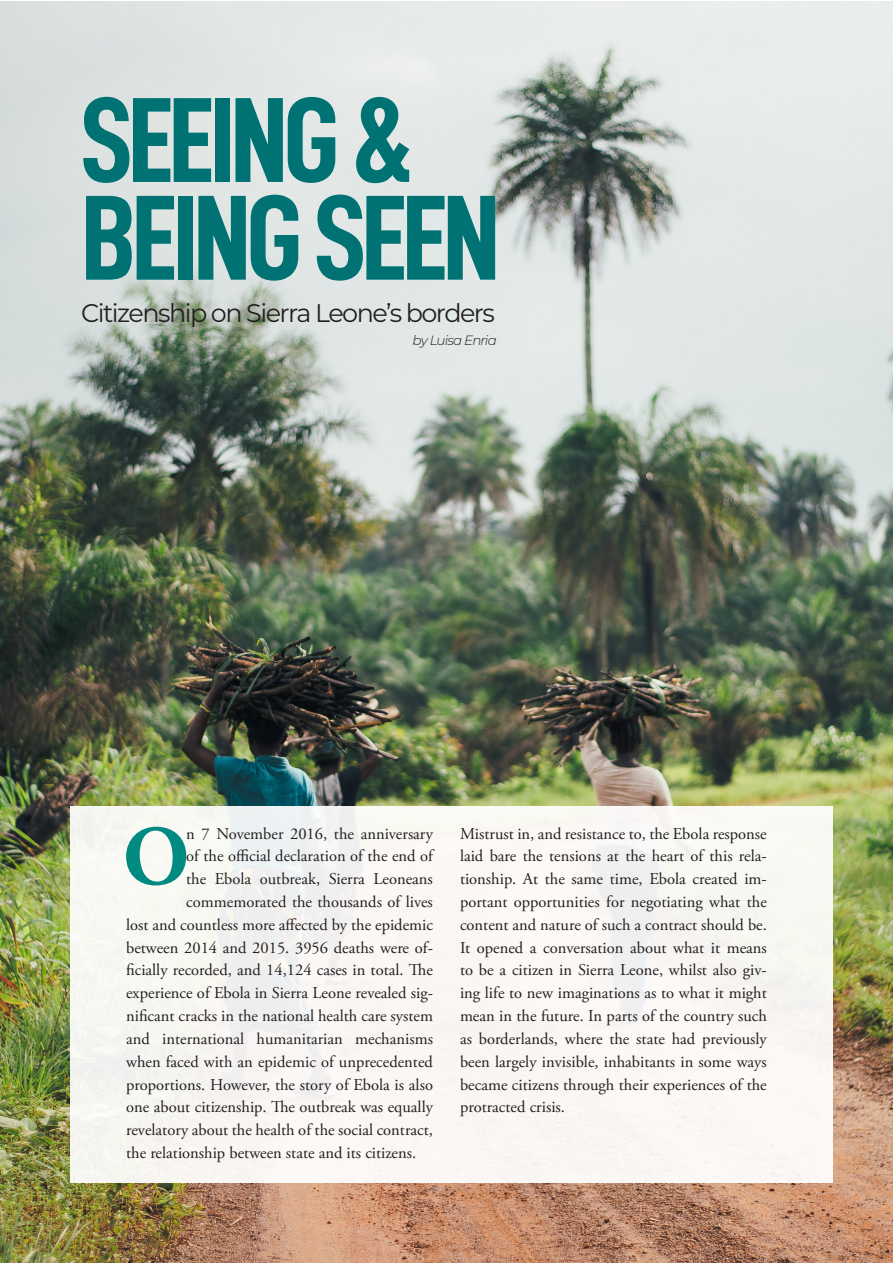
<style>
.page{position:relative;width:893px;height:1263px;background:#fff}
.page>*{position:absolute;margin:0;border:0;box-sizing:border-box;transform-origin:0 0}
.t1{font:121.5px "D DIN Condensed Bold";letter-spacing:-.04em;color:#007274}
.t2{font:25.5px "Montserrat";letter-spacing:-.06em;color:#231f20}
.t3{font:16.5px/22.8px "Adobe Garamond Pro";color:#231f20;text-align:justify}
.t4{font:italic 300 13.5px "Montserrat";letter-spacing:-.06em;color:#231f20}
</style>
<div class="page">
<img style="left:0;top:1px;width:893px;height:1262px">
<div style="left:70px;top:806px;width:763px;height:376px;background:#f9f7f4"></div>
<svg style="left:126px;top:827px;width:60px;height:58px"></svg>
<p class="t1" style="left:81px;top:73px;width:334px">SEEING &amp;</p>
<p class="t1" style="left:81px;top:171px;width:421px">BEING SEEN</p>
<p class="t2" style="left:81px;top:295px;width:415px">Citizenship on Sierra Leone’s borders</p>
<p class="t4" style="left:413px;top:331px;width:86px">by Luisa Enria</p>
<p class="t3" style="left:186px;top:823px;width:248px">n 7 November 2016, the anniversary</p>
<p class="t3" style="left:186px;top:845px;width:248px">of the official declaration of the end of</p>
<p class="t3" style="left:186px;top:868px;width:248px">the Ebola outbreak, Sierra Leoneans</p>
<p class="t3" style="left:186px;top:891px;width:248px">commemorated the thousands of lives</p>
<p class="t3" style="left:126px;top:914px;width:308px">lost and countless more affected by the epidemic</p>
<p class="t3" style="left:126px;top:937px;width:308px">between 2014 and 2015. 3956 deaths were of-</p>
<p class="t3" style="left:126px;top:959px;width:308px">ficially recorded, and 14,124 cases in total. The</p>
<p class="t3" style="left:126px;top:982px;width:308px">experience of Ebola in Sierra Leone revealed sig-</p>
<p class="t3" style="left:126px;top:1005px;width:308px">nificant cracks in the national health care system</p>
<p class="t3" style="left:126px;top:1028px;width:308px">and international humanitarian mechanisms</p>
<p class="t3" style="left:126px;top:1051px;width:308px">when faced with an epidemic of unprecedented</p>
<p class="t3" style="left:126px;top:1073px;width:308px">proportions. However, the story of Ebola is also</p>
<p class="t3" style="left:126px;top:1096px;width:308px">one about citizenship. The outbreak was equally</p>
<p class="t3" style="left:126px;top:1119px;width:308px">revelatory about the health of the social contract,</p>
<p class="t3" style="left:126px;top:1142px;width:292px">the relationship between state and its citizens.</p>
<p class="t3" style="left:460px;top:823px;width:308px">Mistrust in, and resistance to, the Ebola response laid bare the tensions at the heart of this rela&shy;tionship. At the same time, Ebola created im&shy;portant opportunities for negotiating what the content and nature of such a contract should be.<br>It opened a conversation about what it means to be a citizen in Sierra Leone, whilst also giv&shy;ing life to new imaginations as to what it might mean in the future. In parts of the country such as borderlands, where the state had previously been largely invisible, inhabitants in some ways became citizens through their experiences of the protracted crisis.</p>
</div>
